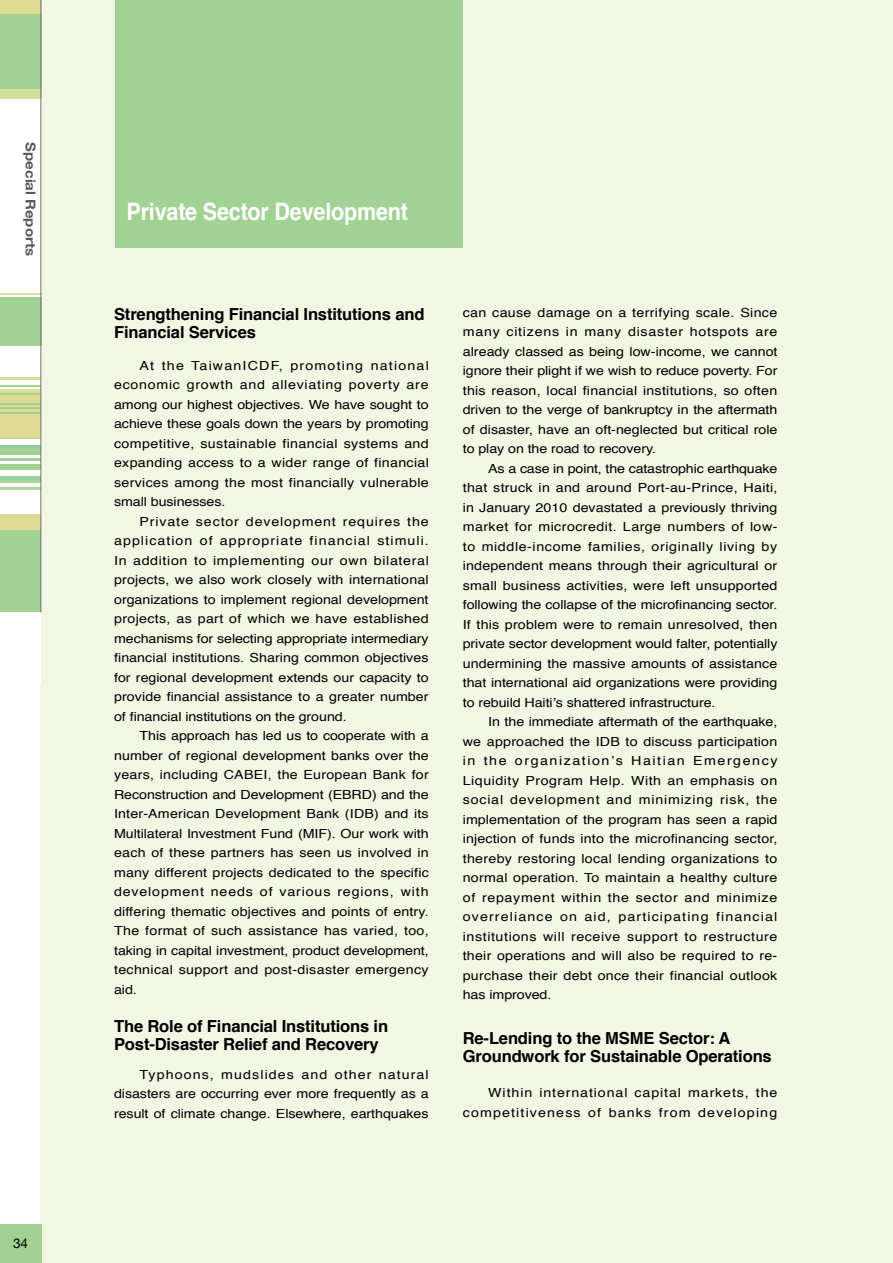
<style>
.page{position:relative;width:893px;height:1263px;background:#fff}
.page>*{position:absolute;margin:0;border:0;box-sizing:border-box;transform-origin:0 0}
.t1{font:700 24px "Helvetica";letter-spacing:-.01em;color:#fff;scale:.9 1}
.t2{font:700 16.65px/18px "Helvetica";letter-spacing:-.01em;color:#000}
.t3{font:700 13.5px "Helvetica Neue";color:#595757;scale:1.11 1}
.t4{font:13.5px "Helvetica Neue";color:#000}
.t5{font:12.6px/19.5px "Helvetica";color:#000;text-align:justify;scale:1.14 1}
.t6{font:12.6px/19.5px "Helvetica";letter-spacing:.07em;color:#000;text-align:right;scale:1.14 1}
</style>
<div class="page">
<div style="left:40px;top:0;width:853px;height:1262px;background:#f2f7e4"></div>
<div style="left:0;top:0;width:41px;height:683px;background:#fff"></div>
<hr style="left:0;top:458px;width:41px;height:3px;background:#a1d193">
<hr style="left:0;top:464px;width:41px;height:3px;background:#a1d193">
<hr style="left:0;top:452px;width:41px;height:3px;background:#a1d193">
<hr style="left:0;top:447px;width:41px;height:3px;background:#a1d193">
<hr style="left:0;top:476px;width:41px;height:3px;background:#a1d193">
<hr style="left:0;top:445px;width:41px;height:3px;background:#95cd9e">
<hr style="left:0;top:478px;width:41px;height:3px;background:#95cd9e">
<hr style="left:0;top:480px;width:41px;height:3px;background:#afd696">
<hr style="left:0;top:487px;width:41px;height:3px;background:#afd696">
<hr style="left:0;top:450px;width:41px;height:3px;background:#a1d193">
<hr style="left:0;top:467px;width:41px;height:2px;background:#a1d193">
<hr style="left:0;top:436px;width:41px;height:3px;background:#afd696">
<div style="left:0;top:389px;width:41px;height:49px;background:#dedc91"></div>
<div style="left:0;top:514px;width:41px;height:40px;background:#dedc91"></div>
<hr style="left:0;top:412px;width:41px;height:2px;background:#a1d193">
<hr style="left:0;top:407px;width:41px;height:2px;background:#a1d193">
<hr style="left:0;top:403px;width:41px;height:1px;background:#a1d193">
<hr style="left:0;top:393px;width:41px;height:2px;background:#a1d193">
<hr style="left:0;top:385px;width:41px;height:2px;background:#a1d193">
<hr style="left:0;top:378px;width:41px;height:2px;background:#cfe298">
<div style="left:0;top:530px;width:41px;height:49px;background:#a1d193"></div>
<div style="left:0;top:563px;width:41px;height:49px;background:#a1d193"></div>
<div style="left:0;top:297px;width:41px;height:49px;background:#a1d193"></div>
<div style="left:0;top:50px;width:41px;height:49px;background:#cfe298"></div>
<div style="left:0;top:0;width:41px;height:38px;background:#dedc91"></div>
<div style="left:0;top:14px;width:41px;height:49px;background:#a1d193"></div>
<div style="left:0;top:48px;width:41px;height:40px;background:#a1d193"></div>
<hr style="left:0;top:294px;width:41px;height:1px;background:#cfe298">
<hr style="left:41px;top:0;width:1px;height:612px;background:#727172">
<div style="left:0;top:1225px;width:41px;height:38px;background:#a1d193"></div>
<div style="left:116px;top:0;width:347px;height:248px;background:#a1d193"></div>
<p class="t3" style="left:39px;top:142px;width:104px;rotate:90deg">Special Reports</p>
<p class="t4" style="left:13px;top:1235px;width:17px">34</p>
<h1 class="t1" style="left:127px;top:192px;width:314px">Private Sector Development</h1>
<h2 class="t2" style="left:114px;top:305px;width:312px">Strengthening Financial Institutions and<br>Financial Services</h2>
<p class="t5" style="left:114px;top:356px;width:278px;text-indent:26px">At the TaiwanICDF, promoting national economic growth and alleviating poverty are among our highest objectives. We have sought to achieve these goals down the years by promoting competitive, sustainable financial systems and expanding access to a wider range of financial services among the most financially vulnerable small businesses.</p>
<p class="t5" style="left:114px;top:512px;width:278px;text-indent:26px">Private sector development requires the application of appropriate financial stimuli.<br>In addition to implementing our own bilateral projects, we also work closely with international organizations to implement regional development projects, as part of which we have established mechanisms for selecting appropriate intermediary financial institutions. Sharing common objectives for regional development extends our capacity to provide financial assistance to a greater number of financial institutions on the ground.</p>
<p class="t5" style="left:114px;top:726px;width:278px;text-indent:26px">This approach has led us to cooperate with a number of regional development banks over the years, including CABEI, the European Bank for Reconstruction and Development (EBRD) and the Inter-American Development Bank (IDB) and its Multilateral Investment Fund (MIF). Our work with each of these partners has seen us involved in many different projects dedicated to the specific development needs of various regions, with differing thematic objectives and points of entry.<br>The format of such assistance has varied, too, taking in capital investment, product development, technical support and post-disaster emergency aid.</p>
<h2 class="t2" style="left:114px;top:1017px;width:276px">The Role of Financial Institutions in<br>Post-Disaster Relief and Recovery</h2>
<p class="t5" style="left:114px;top:1065px;width:278px;text-indent:26px">Typhoons, mudslides and other natural disasters are occurring ever more frequently as a result of climate change. Elsewhere, earthquakes</p>
<p class="t5" style="left:463px;top:303px;width:278px">can cause damage on a terrifying scale. Since many citizens in many disaster hotspots are already classed as being low-income, we cannot ignore their plight if we wish to reduce poverty. For this reason, local financial institutions, so often driven to the verge of bankruptcy in the aftermath of disaster, have an oft-neglected but critical role to play on the road to recovery.</p>
<p class="t5" style="left:463px;top:459px;width:278px;text-indent:26px">As a case in point, the catastrophic earthquake that struck in and around Port-au-Prince, Haiti, in January 2010 devastated a previously thriving market for microcredit. Large numbers of low&shy;to middle-income families, originally living by independent means through their agricultural or small business activities, were left unsupported following the collapse of the microfinancing sector.<br>If this problem were to remain unresolved, then private sector development would falter, potentially undermining the massive amounts of assistance that international aid organizations were providing to rebuild Haiti’s shattered infrastructure.</p>
<p class="t5" style="left:463px;top:712px;width:278px;text-indent:26px">In the immediate aftermath of the earthquake, we approached the IDB to discuss participation in the organization’s Haitian Emergency Liquidity Program Help. With an emphasis on social development and minimizing risk, the implementation of the program has seen a rapid injection of funds into the microfinancing sector, thereby restoring local lending organizations to normal operation. To maintain a healthy culture of repayment within the sector and minimize overreliance on aid, participating financial institutions will receive support to restructure their operations and will also be required to re&shy;purchase their debt once their financial outlook has improved.</p>
<h2 class="t2" style="left:463px;top:1029px;width:311px">Re-Lending to the MSME Sector: A<br>Groundwork for Sustainable Operations</h2>
<p class="t6" style="left:463px;top:1083px;width:278px">Within international capital markets, the competitiveness of banks from developing</p>
</div>
